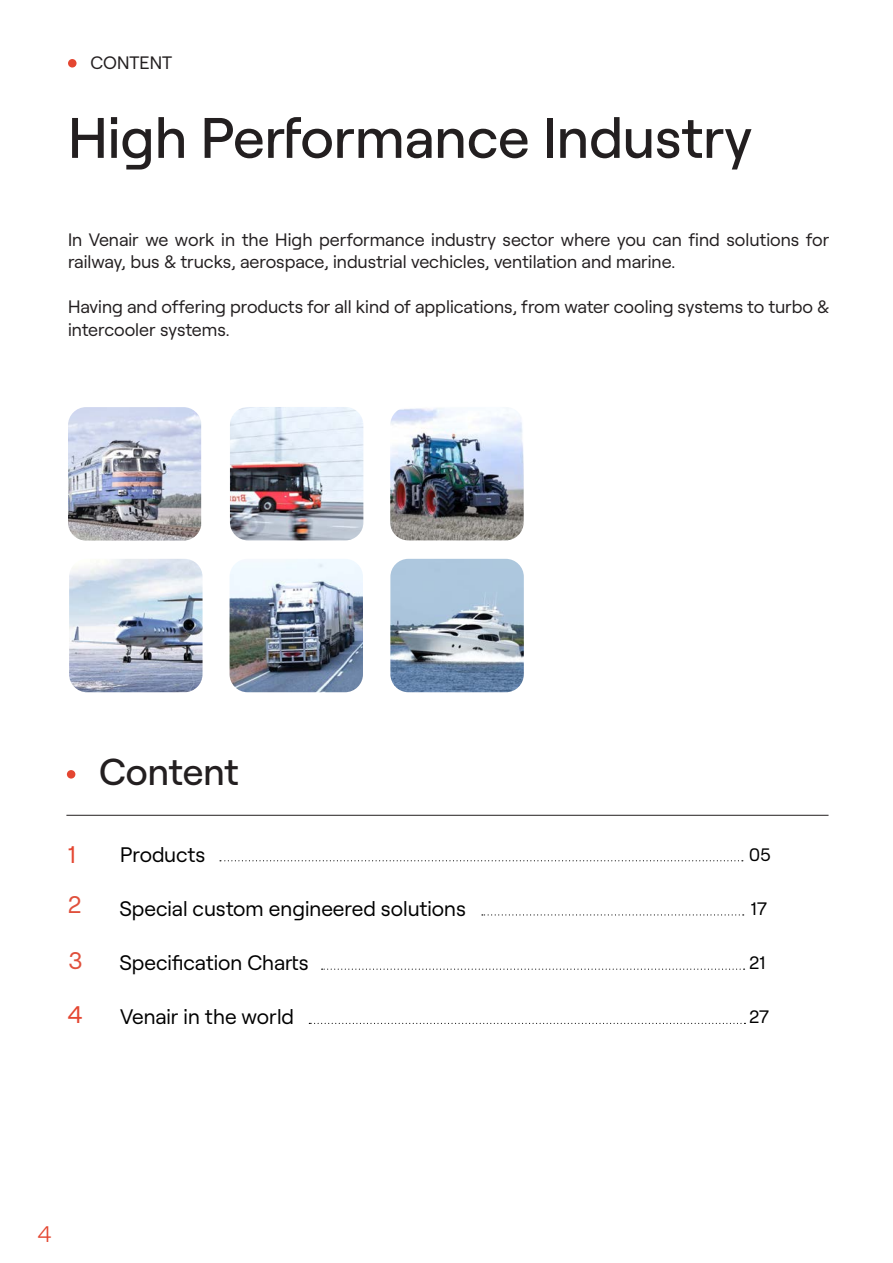
<style>
.page{position:relative;width:893px;height:1263px;background:#fff}
.page>*{position:absolute;margin:0;border:0;box-sizing:border-box;transform-origin:0 0}
.t1{font:500 57px "Roobert";color:#231f20}
.t2{font:500 37.5px "Roobert";letter-spacing:-.005em;color:#231f20}
.t3{font:24px "Roobert";color:#e0503c}
.t4{font:24px "Roobert";color:#e44631}
.t5{font:300 22.5px "Roobert";color:#e44631}
.t6{font:21px "Roobert";color:#000}
.t7{font:18px/22.5px "Roobert";color:#231f20}
.t8{font:18px "Roobert";letter-spacing:-.005em;color:#000}
</style>
<div class="page">
<div style="left:68px;top:59px;width:9px;height:9px;background:#e44631;border-radius:50%"></div>
<div style="left:67px;top:770px;width:8px;height:8px;background:#e44631;border-radius:50%"></div>
<hr style="left:66px;top:815px;width:762px;height:1px;background:#231f20">
<img style="left:230px;top:407px;width:133px;height:133px">
<img style="left:230px;top:559px;width:133px;height:133px">
<img style="left:390px;top:407px;width:134px;height:133px">
<img style="left:390px;top:559px;width:134px;height:133px">
<img style="left:69px;top:559px;width:134px;height:133px">
<img style="left:68px;top:407px;width:133px;height:133px">
<svg style="left:482px;top:914px;width:262px;height:1px"></svg>
<svg style="left:322px;top:968px;width:423px;height:2px"></svg>
<svg style="left:309px;top:1023px;width:436px;height:1px"></svg>
<svg style="left:220px;top:860px;width:523px;height:1px"></svg>
<p class="t7" style="left:91px;top:50px;width:83px">CONTENT</p>
<p class="t1" style="left:68px;top:95px;width:686px">High Performance Industry</p>
<p class="t7" style="left:68px;top:227px;width:763px">In Venair we work in the High performance industry sector where you can find solutions for railway, bus &amp; trucks, aerospace, industrial vechicles, ventilation and marine.</p>
<p class="t7" style="left:68px;top:294px;width:763px">Having and offering products for all kind of applications, from water cooling systems to turbo &amp; intercooler systems.</p>
<p class="t2" style="left:99px;top:744px;width:141px">Content</p>
<p class="t4" style="left:68px;top:836px;width:10px">1</p>
<p class="t3" style="left:68px;top:887px;width:15px">2</p>
<p class="t3" style="left:68px;top:942px;width:16px">3</p>
<p class="t4" style="left:68px;top:996px;width:17px">4</p>
<p class="t6" style="left:120px;top:839px;width:87px">Products</p>
<p class="t6" style="left:119px;top:892px;width:348px">Special custom engineered solutions</p>
<p class="t6" style="left:119px;top:946px;width:191px">Specification Charts</p>
<p class="t6" style="left:120px;top:1000px;width:175px">Venair in the world</p>
<p class="t5" style="left:38px;top:1217px;width:16px">4</p>
<p class="t8" style="left:749px;top:841px;width:23px">05</p>
<p class="t8" style="left:750px;top:895px;width:18px">17</p>
<p class="t8" style="left:749px;top:949px;width:18px">21</p>
<p class="t8" style="left:749px;top:1003px;width:21px">27</p>
</div>
